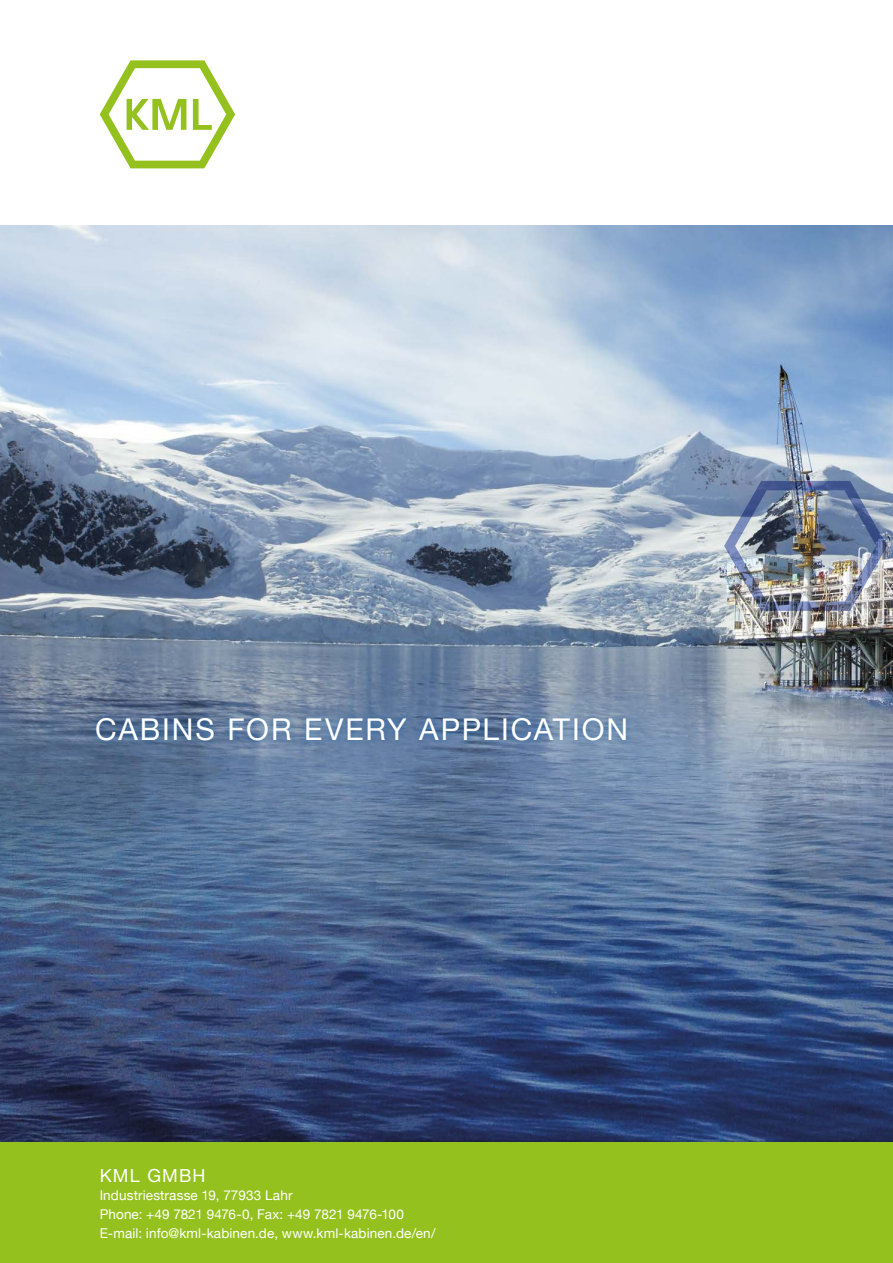
<style>
.page{position:relative;width:893px;height:1263px;background:#fff}
.page>*{position:absolute;margin:0;border:0;box-sizing:border-box;transform-origin:0 0}
.t1{font:30px "Helvetica Neue";letter-spacing:.06em;color:#fff}
.t2{font:18px "Helvetica Neue";letter-spacing:.065em;color:#fff}
.t3{font:13.5px/18.8px "Helvetica Neue";letter-spacing:.01em;color:#fff}
</style>
<div class="page">
<img style="left:0;top:225px;width:893px;height:913px">
<div style="left:0;top:1138px;width:893px;height:125px;background:#000;opacity:.75"></div>
<div style="left:0;top:1143px;width:893px;height:120px;background:#95c11f"></div>
<img style="left:724px;top:481px;width:163px;height:130px">
<svg style="left:100px;top:60px;width:135px;height:108px"></svg>
<div style="left:89px;top:711px;width:545px;height:37px;background:#0060ac;opacity:.55"></div>
<h1 class="t1" style="left:95px;top:708px;width:534px">CABINS FOR EVERY APPLICATION</h1>
<h2 class="t2" style="left:100px;top:1162px;width:107px">KML GMBH</h2>
<p class="t3" style="left:100px;top:1187px;width:337px">Industriestrasse 19, 77933 Lahr<br>Phone: +49 7821 9476-0, Fax: +49 7821 9476-100<br>E-mail: info@kml-kabinen.de, www.kml-kabinen.de/en/</p>
</div>
